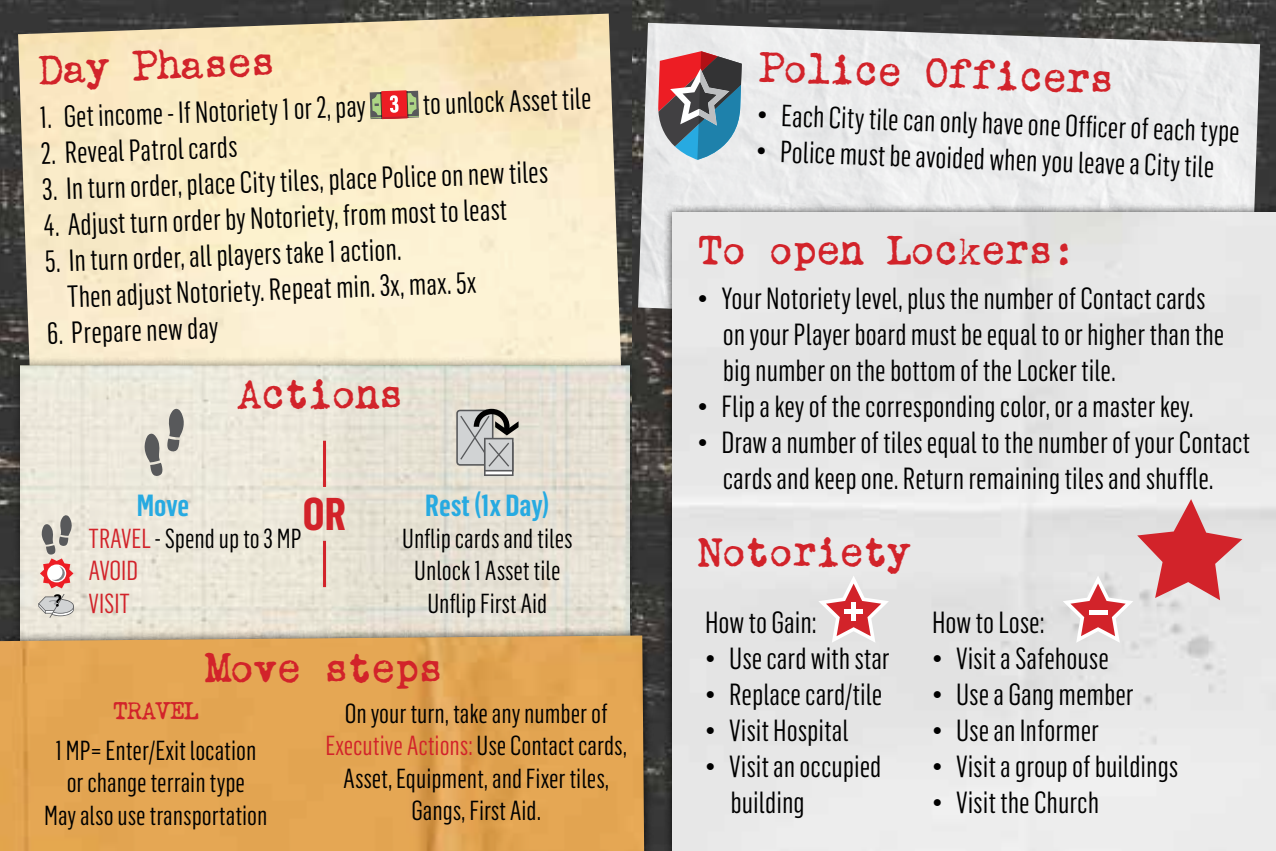
<style>
.page{position:relative;width:1276px;height:851px;background:#fff}
.page>*{position:absolute;margin:0;border:0;box-sizing:border-box;transform-origin:0 0}
.t1{font:45px "Paperwork HPLHS";letter-spacing:-.05em;color:#d2232a}
.t2{font:700 45px "Flama Condensed";color:#d2232a}
.t3{font:30px/36px "Flama Condensed";color:#000}
.t4{font:600 30px "Flama Condensed";letter-spacing:-.005em;color:#27aae1}
.t5{font:27px/32.4px "Flama Condensed";color:#000;text-align:center}
.t6{font:27px/32.4px "Flama Condensed";color:#d2232a}
.t7{font:27px "Paperwork HPLHS";letter-spacing:-.05em;color:#d2232a}
.s1{color:#000}
.s2{color:#d2232a}
</style>
<div class="page">
<img style="left:0;top:0;width:1276px;height:850px">
<img style="left:638px;top:23px;width:622px;height:306px">
<img style="left:18px;top:14px;width:619px;height:342px">
<div style="left:11px;top:356px;width:628px;height:304px;background:#000;opacity:.5"></div>
<img style="left:20px;top:366px;width:609px;height:260px">
<div style="left:0;top:626px;width:654px;height:224px;background:#000;opacity:.75"></div>
<img style="left:0;top:635px;width:644px;height:215px">
<svg style="left:658px;top:51px;width:84px;height:109px;background:#867b87"></svg>
<svg style="left:144px;top:407px;width:40px;height:70px;background:#bbb8b1"></svg>
<svg style="left:456px;top:409px;width:62px;height:67px;background:#aeaeac"></svg>
<svg style="left:40px;top:513px;width:33px;height:75px;background:#cdaba6"></svg>
<div style="left:49px;top:593px;width:15px;height:24px;background:#efeadc"></div>
<svg style="left:38px;top:594px;width:36px;height:23px"></svg>
<hr style="left:323px;top:440px;width:3px;height:47px;background:#d2232a">
<hr style="left:323px;top:540px;width:3px;height:47px;background:#d2232a">
<div style="left:664px;top:203px;width:612px;height:647px;background:#000;opacity:.75"></div>
<div style="left:672px;top:213px;width:604px;height:637px;background:#e7e7e7"></div>
<svg style="left:818px;top:575px;width:71px;height:67px"></svg>
<div style="left:851px;top:602px;width:5px;height:18px;background:#fff"></div>
<hr style="left:844px;top:609px;width:19px;height:4px;background:#fff">
<svg style="left:1062px;top:499px;width:180px;height:143px;background:#e0babb"></svg>
<svg style="left:370px;top:90px;width:49px;height:29px"></svg>
<h1 class="t1" style="left:37px;top:39px;width:240px;rotate:-2deg">Day Phases</h1>
<p class="t3" style="left:39px;top:98px;width:328px;rotate:-2deg">1. Get income - If Notoriety 1 or 2, pay</p>
<p class="t3" style="left:422px;top:85px;width:170px;rotate:-2deg">to unlock Asset tile</p>
<p class="t3" style="left:40px;top:134px;width:198px;rotate:-2deg">2. Reveal Patrol cards</p>
<p class="t3" style="left:42px;top:170px;width:508px;rotate:-2deg">3. In turn order, place City tiles, place Police on new tiles</p>
<p class="t3" style="left:43px;top:206px;width:465px;rotate:-2deg">4. Adjust turn order by Notoriety, from most to least</p>
<p class="t3" style="left:65px;top:242px;width:411px;text-indent:-21px;rotate:-2deg">5. In turn order, all players take 1 action.<br>Then adjust Notoriety. Repeat min. 3x, max. 5x</p>
<p class="t3" style="left:47px;top:314px;width:173px;rotate:-2deg">6. Prepare new day</p>
<h1 class="t1" style="left:237px;top:364px;width:169px">Actions</h1>
<p class="t4" style="left:137px;top:486px;width:54px">Move</p>
<p class="t6" style="left:89px;top:521px;width:215px">TRAVEL <span class="s1">- Spend up to 3 MP<br></span>AVOID<br>VISIT</p>
<h1 class="t2" style="left:303px;top:485px;width:45px">OR</h1>
<p class="t4" style="left:425px;top:486px;width:126px">Rest (1x Day)</p>
<p class="t5" style="left:402px;top:521px;width:172px">Unflip cards and tiles<br>Unlock 1 Asset tile<br>Unflip First Aid</p>
<h1 class="t1" style="left:205px;top:636px;width:240px">Move steps</h1>
<p class="t7" style="left:113px;top:692px;width:88px">TRAVEL</p>
<p class="t5" style="left:44px;top:733px;width:225px">1 MP= Enter/Exit location or change terrain type<br>May also use transportation</p>
<p class="t5" style="left:325px;top:696px;width:303px">On your turn, take any number of<br><span class="s2">Executive Actions:</span> Use Contact cards,<br>Asset, Equipment, and Fixer tiles,<br>Gangs, First Aid.</p>
<h1 class="t1" style="left:760px;top:36px;width:357px;rotate:2deg">Police Officers</h1>
<p class="t3" style="left:758px;top:96px;width:484px;rotate:2deg">• Each City tile can only have one Offi cer of each type</p>
<p class="t3" style="left:757px;top:132px;width:460px;rotate:2deg">• Police must be avoided when you leave a City tile</p>
<h1 class="t1" style="left:697px;top:219px;width:381px">To open Lockers:</h1>
<p class="t3" style="left:723px;top:279px;width:503px;text-indent:-25px">• Your Notoriety level, plus the number of Contact cards on your Player board must be equal to or higher than the big number on the bottom of the Locker tile.</p>
<p class="t3" style="left:697px;top:387px;width:498px">• Flip a key of the corresponding color, or a master key.</p>
<p class="t3" style="left:697px;top:423px;width:554px;text-align:center">• Draw a number of tiles equal to the number of your Contact cards and keep one. Return remaining tiles and shuffle.</p>
<h1 class="t1" style="left:697px;top:521px;width:216px">Notoriety</h1>
<p class="t3" style="left:705px;top:603px;width:113px">How to Gain:</p>
<p class="t3" style="left:705px;top:639px;width:186px">• Use card with star</p>
<p class="t3" style="left:705px;top:675px;width:179px">• Replace card/tile</p>
<p class="t3" style="left:705px;top:711px;width:145px">• Visit Hospital</p>
<p class="t3" style="left:730px;top:747px;width:152px;text-indent:-25px">• Visit an occupied building</p>
<p class="t3" style="left:932px;top:603px;width:114px">How to Lose:</p>
<p class="t3" style="left:932px;top:639px;width:178px">• Visit a Safehouse</p>
<p class="t3" style="left:932px;top:675px;width:203px">• Use a Gang member</p>
<p class="t3" style="left:932px;top:711px;width:168px">• Use an Informer</p>
<p class="t3" style="left:932px;top:747px;width:248px">• Visit a group of buildings</p>
<p class="t3" style="left:932px;top:783px;width:168px">• Visit the Church</p>
</div>
